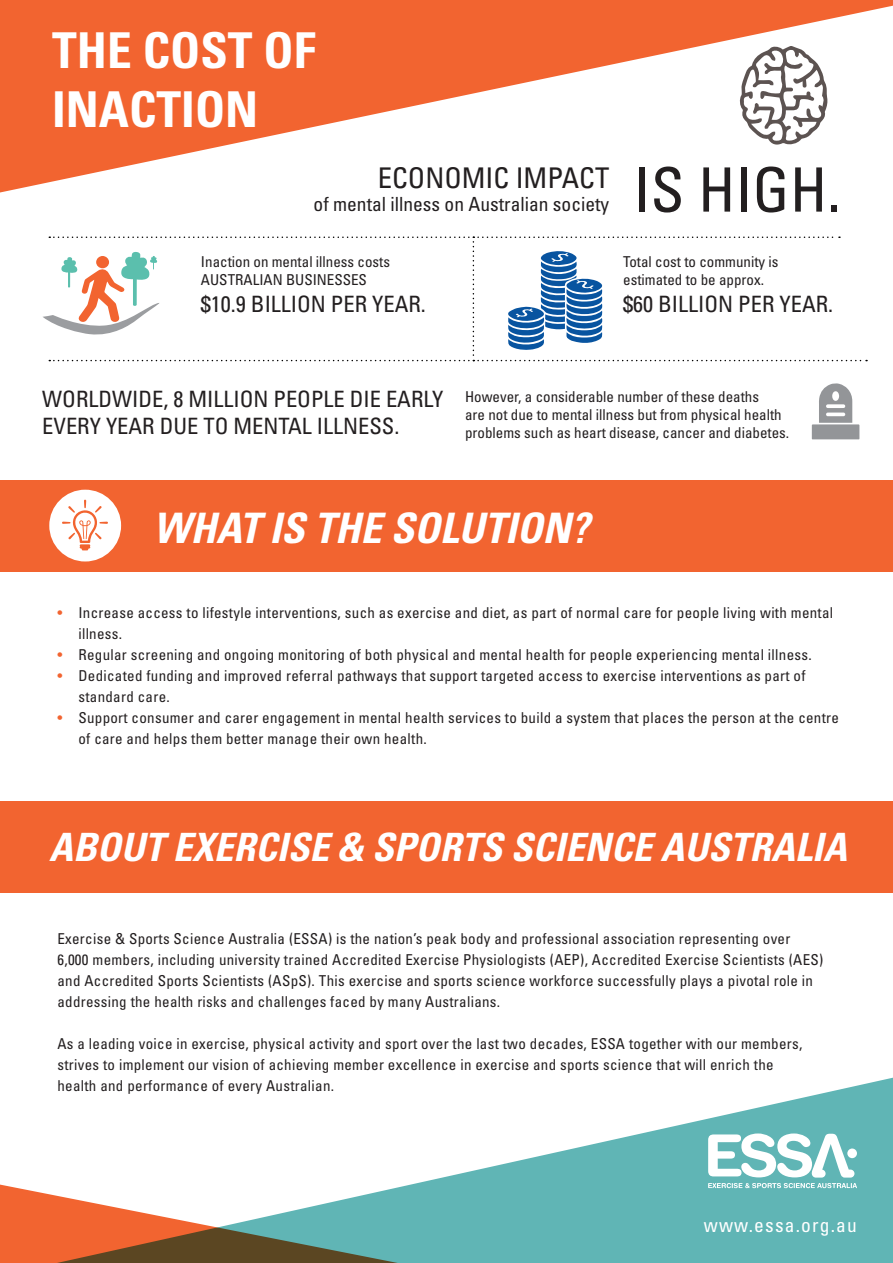
<style>
.page{position:relative;width:893px;height:1263px;background:#fff}
.page>*{position:absolute;margin:0;border:0;box-sizing:border-box;transform-origin:0 0}
.t1{font:condensed 61.2px "Univers LT Std";color:#231f20}
.t2{font:700 condensed 49.5px/59.4px "Univers LT Std";color:#fff}
.t3{font:italic 700 condensed 42px "Univers LT Std";color:#fff}
.t4{font:italic 700 condensed 39px "Univers LT Std";color:#fff}
.t5{font:condensed 28.5px "Univers LT Std";color:#231f20}
.t6{font:condensed 22.5px/27px "Univers LT Std";color:#231f20}
.t7{font:condensed 19.5px "Univers LT Std";color:#231f20}
.t8{font:condensed 19.5px "Univers LT Std";letter-spacing:.06em;color:#fff}
.t9{font:condensed 15px/21px "Univers LT Std";letter-spacing:.02em;color:#231f20}
.t10{font:condensed 15px/18px "Univers LT Std";color:#231f20}
.s1{color:#f26430}
</style>
<div class="page">
<svg style="left:0;top:0;width:893px;height:192px;fill:#f26430"></svg>
<svg style="left:739px;top:46px;width:89px;height:100px"></svg>
<svg style="left:812px;top:383px;width:47px;height:56px"></svg>
<svg style="left:43px;top:236px;width:824px;height:125px"></svg>
<div style="left:0;top:480px;width:893px;height:92px;background:#f26430"></div>
<div style="left:0;top:801px;width:893px;height:92px;background:#f26430"></div>
<svg style="left:49px;top:490px;width:72px;height:71px"></svg>
<svg style="left:6px;top:1077px;width:887px;height:186px"></svg>
<svg style="left:708px;top:1183px;width:149px;height:5px"></svg>
<svg style="left:847px;top:1148px;width:10px;height:10px"></svg>
<svg style="left:708px;top:1133px;width:146px;height:44px"></svg>
<h2 class="t2" style="left:52px;top:21px;width:265px">THE COST OF<br>INACTION</h2>
<h3 class="t5" style="left:378px;top:160px;width:233px">ECONOMIC IMPACT</h3>
<h3 class="t7" style="left:314px;top:192px;width:297px">of mental illness on Australian society</h3>
<h1 class="t1" style="left:633px;top:151px;width:209px">IS HIGH.</h1>
<p class="t10" style="left:201px;top:252px;width:191px">Inaction on mental illness costs<br>AUSTRALIAN BUSINESSES</p>
<h3 class="t6" style="left:201px;top:290px;width:226px">$10.9 BILLION PER YEAR.</h3>
<p class="t10" style="left:623px;top:252px;width:157px">Total cost to community is estimated to be approx.</p>
<h3 class="t6" style="left:623px;top:290px;width:211px">$60 BILLION PER YEAR.</h3>
<h3 class="t6" style="left:42px;top:385px;width:403px">WORLDWIDE, 8 MILLION PEOPLE DIE EARLY<br>EVERY YEAR DUE TO MENTAL ILLNESS.</h3>
<p class="t10" style="left:465px;top:387px;width:326px">However, a considerable number of these deaths<br>are not due to mental illness but from physical health problems such as heart disease, cancer and diabetes.</p>
<h3 class="t3" style="left:153px;top:503px;width:438px">WHAT IS THE SOLUTION?</h3>
<p class="t9" style="left:78px;top:602px;width:756px;text-indent:-21px"><span class="s1">•</span> Increase access to lifestyle interventions, such as exercise and diet, as part of normal care for people living with mental illness.</p>
<p class="t9" style="left:57px;top:644px;width:756px"><span class="s1">•</span> Regular screening and ongoing monitoring of both physical and mental health for people experiencing mental illness.</p>
<p class="t9" style="left:78px;top:665px;width:729px;text-indent:-21px"><span class="s1">•</span> Dedicated funding and improved referral pathways that support targeted access to exercise interventions as part of standard care.</p>
<p class="t9" style="left:78px;top:707px;width:762px;text-indent:-21px"><span class="s1">•</span> Support consumer and carer engagement in mental health services to build a system that places the person at the centre of care and helps them better manage their own health.</p>
<h3 class="t4" style="left:49px;top:823px;width:799px">ABOUT EXERCISE &amp; SPORTS SCIENCE AUSTRALIA</h3>
<p class="t9" style="left:57px;top:928px;width:767px">Exercise &amp; Sports Science Australia (ESSA) is the nation’s peak body and professional association representing over 6,000 members, including university trained Accredited Exercise Physiologists (AEP), Accredited Exercise Scientists (AES) and Accredited Sports Scientists (ASpS). This exercise and sports science workforce successfully plays a pivotal role in addressing the health risks and challenges faced by many Australians.</p>
<p class="t9" style="left:57px;top:1033px;width:746px">As a leading voice in exercise, physical activity and sport over the last two decades, ESSA together with our members, strives to implement our vision of achieving member excellence in exercise and sports science that will enrich the health and performance of every Australian.</p>
<h3 class="t8" style="left:704px;top:1212px;width:155px">www.essa.org.au</h3>
</div>
